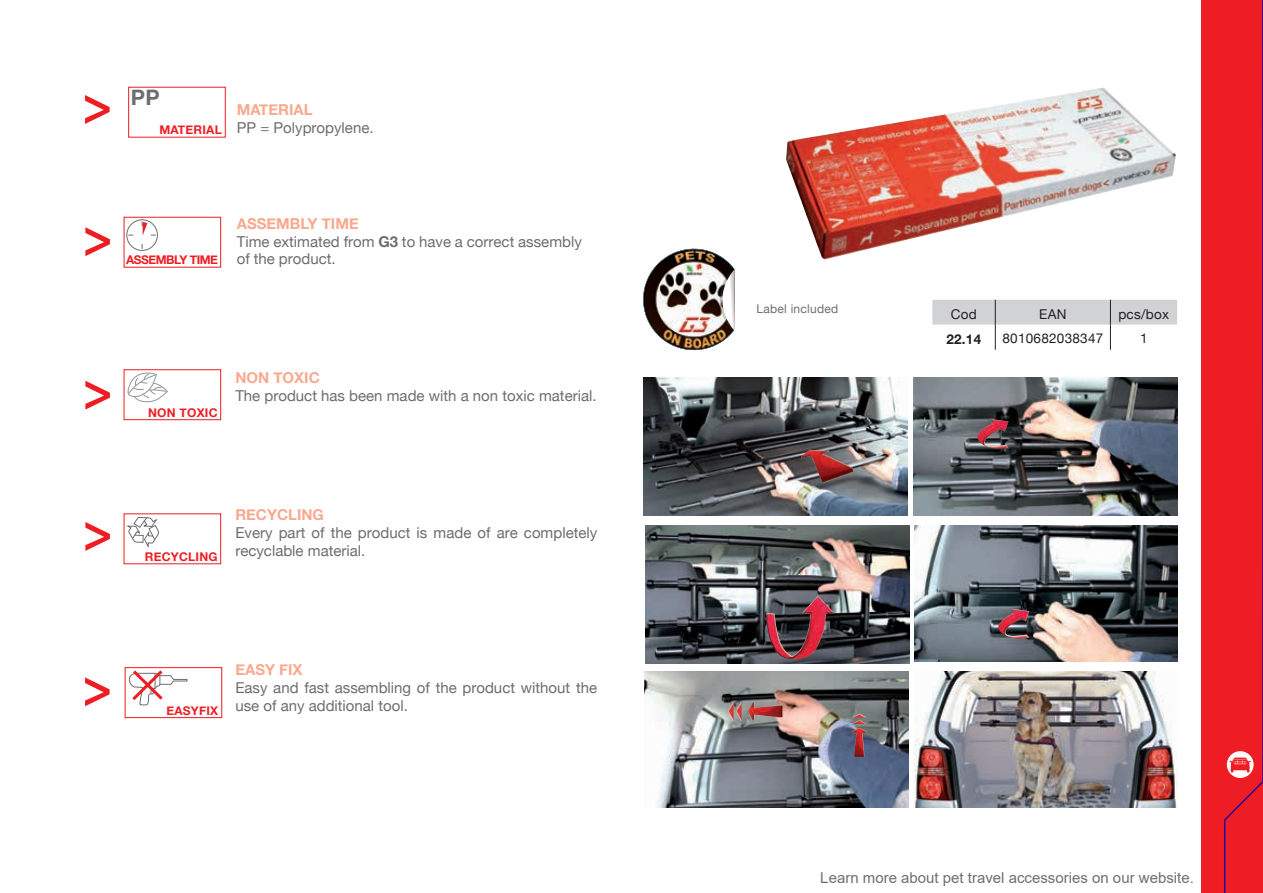
<style>
.page{position:relative;width:1263px;height:893px;background:#fff}
.page>*{position:absolute;margin:0;border:0;box-sizing:border-box;transform-origin:0 0}
.t1{font:700 21.3px "Helvetica Neue";color:#6c6d70}
.t2{font:15px/17.9px "Helvetica Neue";color:#6c6d70}
.t3{font:15px "Arial";color:#6d6f71}
.t4{font:700 15px "Helvetica Neue";color:#f8a98e}
.t5{font:13.5px "Helvetica Neue";letter-spacing:.02em;color:#231f20}
.t6{font:700 13.5px "Helvetica Neue";color:#231f20}
.t7{font:700 12px "Helvetica Neue";letter-spacing:.02em;color:#ee1d23}
.t8{font:12px "Helvetica Neue";letter-spacing:.02em;color:#6c6d70}
.t9{font:700 12px "Helvetica Neue";letter-spacing:-.04em;color:#ee1d23}
.s1{font-weight:700;color:#f8a98e}
.s2{font-weight:700}
</style>
<div class="page">
<svg style="left:932px;top:300px;width:245px;height:50px"></svg>
<svg style="left:85px;top:677px;width:25px;height:29px"></svg>
<svg style="left:85px;top:227px;width:25px;height:29px"></svg>
<svg style="left:85px;top:381px;width:25px;height:29px"></svg>
<svg style="left:85px;top:522px;width:25px;height:29px"></svg>
<img style="left:643px;top:248px;width:92px;height:103px">
<img style="left:914px;top:671px;width:264px;height:137px">
<img style="left:914px;top:525px;width:264px;height:137px">
<img style="left:998px;top:609px;width:31px;height:32px">
<img style="left:645px;top:671px;width:263px;height:137px">
<img style="left:748px;top:702px;width:34px;height:19px">
<img style="left:736px;top:702px;width:5px;height:19px">
<img style="left:728px;top:702px;width:5px;height:19px">
<img style="left:851px;top:728px;width:16px;height:29px">
<img style="left:852px;top:720px;width:15px;height:4px">
<img style="left:852px;top:713px;width:15px;height:5px">
<img style="left:643px;top:378px;width:264px;height:138px">
<img style="left:801px;top:450px;width:52px;height:33px">
<img style="left:913px;top:378px;width:264px;height:138px">
<img style="left:645px;top:525px;width:264px;height:138px">
<img style="left:766px;top:596px;width:67px;height:66px">
<img style="left:786px;top:87px;width:390px;height:173px">
<img style="left:977px;top:419px;width:31px;height:32px">
<svg style="left:85px;top:95px;width:25px;height:29px"></svg>
<div style="left:128px;top:87px;width:98px;height:51px;border:1px solid #ee1d23"></div>
<div style="left:1201px;top:0;width:62px;height:893px;background:#ee1d23"></div>
<svg style="left:129px;top:670px;width:58px;height:35px"></svg>
<div style="left:125px;top:667px;width:97px;height:51px;border:1px solid #ee1d23"></div>
<svg style="left:127px;top:372px;width:41px;height:31px"></svg>
<div style="left:124px;top:369px;width:97px;height:51px;border:1px solid #ee1d23"></div>
<svg style="left:127px;top:517px;width:32px;height:48px"></svg>
<div style="left:124px;top:217px;width:97px;height:51px;border:1px solid #ee1d23"></div>
<div style="left:127px;top:220px;width:31px;height:31px;border:1px solid #6c6d70;border-radius:50%"></div>
<svg style="left:142px;top:221px;width:14px;height:15px"></svg>
<svg style="left:1224px;top:0;width:39px;height:893px"></svg>
<h1 class="t1" style="left:131px;top:81px;width:30px">PP</h1>
<p class="t7" style="left:159px;top:120px;width:64px">MATERIAL</p>
<p class="t4" style="left:237px;top:98px;width:77px">MATERIAL</p>
<p class="t2" style="left:237px;top:120px;width:138px">PP = Polypropylene.</p>
<p class="t9" style="left:126px;top:251px;width:93px">ASSEMBLY TIME</p>
<p class="t2" style="left:237px;top:215px;width:347px"><span class="s1">ASSEMBLY TIME<br></span>Time extimated from <span class="s2">G3</span> to have a correct assembly of the product.</p>
<p class="t7" style="left:148px;top:403px;width:71px">NON TOXIC</p>
<p class="t4" style="left:235px;top:366px;width:86px">NON TOXIC</p>
<p class="t2" style="left:235px;top:388px;width:363px">The product has been made with a non toxic material.</p>
<p class="t7" style="left:145px;top:547px;width:74px">RECYCLING</p>
<p class="t4" style="left:235px;top:503px;width:90px">RECYCLING</p>
<p class="t2" style="left:235px;top:524px;width:363px">Every part of the product is made of are completely recyclable material.</p>
<p class="t4" style="left:235px;top:658px;width:69px">EASY FIX</p>
<p class="t2" style="left:166px;top:679px;width:432px;text-indent:69px">Easy and fast assembling of the product without the<br><sub>EASYFIX</sub> use of any additional tool.</p>
<p class="t8" style="left:757px;top:300px;width:83px">Label included</p>
<p class="t5" style="left:951px;top:304px;width:28px">Cod</p>
<p class="t5" style="left:1039px;top:304px;width:29px">EAN</p>
<p class="t5" style="left:1118px;top:304px;width:52px">pcs/box</p>
<p class="t6" style="left:946px;top:328px;width:36px">22.14</p>
<p class="t5" style="left:1002px;top:329px;width:102px">8010682038347</p>
<p class="t5" style="left:1140px;top:329px;width:9px">1</p>
<p class="t3" style="left:820px;top:868px;width:375px">Learn more about pet travel accessories on our website.</p>
</div>
